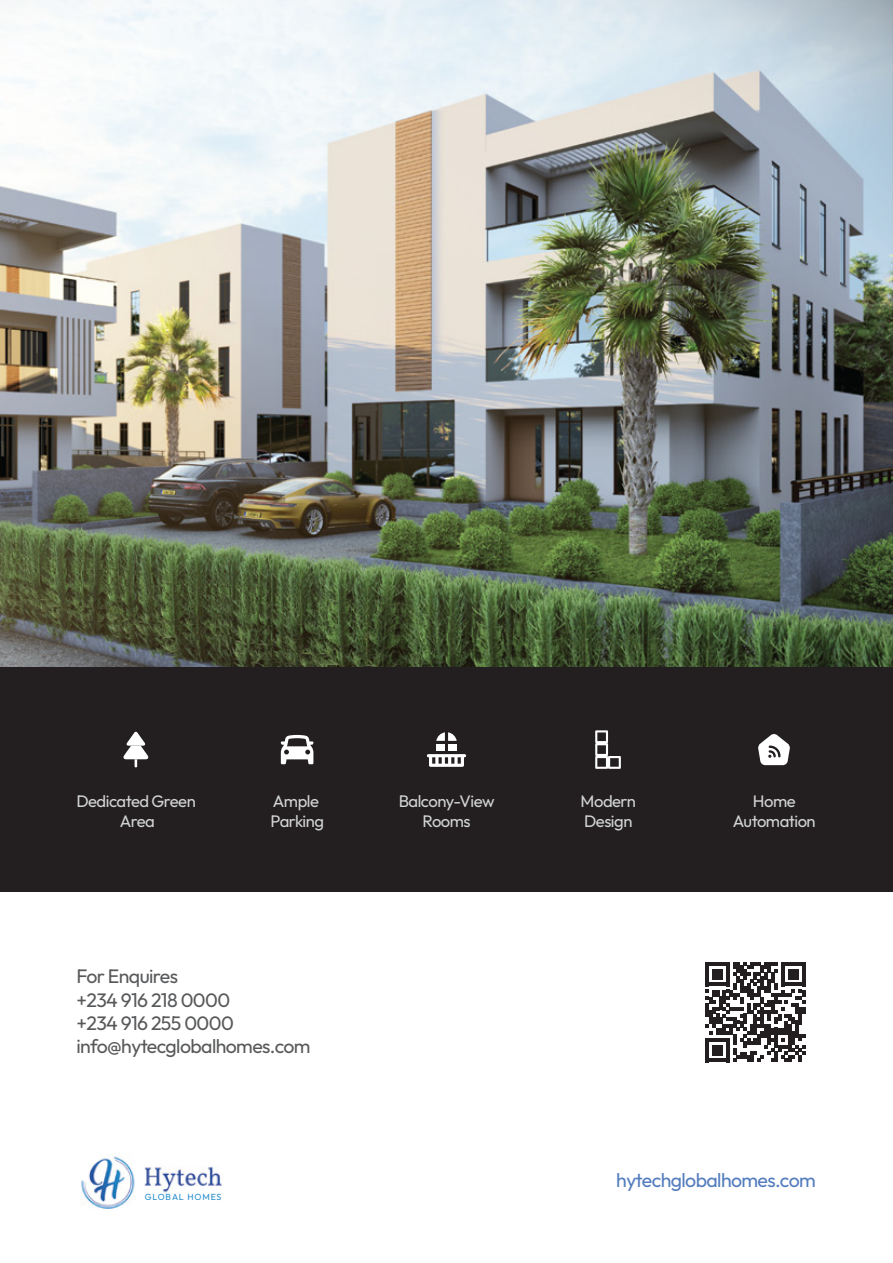
<style>
.page{position:relative;width:893px;height:1263px;background:#fff}
.page>*{position:absolute;margin:0;border:0;box-sizing:border-box;transform-origin:0 0}
.t1{font:100 19.5px/23.4px "Outfit";letter-spacing:-.03em;color:#58595b}
.t2{font:100 19.5px "Outfit";letter-spacing:-.03em;color:#547dbf}
.t3{font:100 16.65px/20px "Outfit";letter-spacing:-.03em;color:#d1d3d4;text-align:center}
.t4{font:100 8.85px "Outfit";letter-spacing:.1em;color:#278fce}
</style>
<div class="page">
<img style="left:0;top:0;width:893px;height:668px">
<img style="left:81px;top:1156px;width:54px;height:53px">
<img style="left:145px;top:1166px;width:77px;height:27px">
<div style="left:0;top:668px;width:893px;height:224px;background:#231f20"></div>
<svg style="left:123px;top:731px;width:26px;height:36px"></svg>
<svg style="left:281px;top:735px;width:33px;height:29px"></svg>
<div style="left:436px;top:744px;width:9px;height:7px;background:#fff"></div>
<svg style="left:436px;top:732px;width:21px;height:9px"></svg>
<div style="left:448px;top:744px;width:9px;height:7px;background:#fff"></div>
<svg style="left:427px;top:754px;width:39px;height:13px"></svg>
<svg style="left:595px;top:730px;width:26px;height:39px"></svg>
<svg style="left:705px;top:962px;width:100px;height:100px"></svg>
<svg style="left:758px;top:734px;width:32px;height:31px"></svg>
<p class="t3" style="left:76px;top:791px;width:121px">Dedicated Green<br>Area</p>
<p class="t3" style="left:271px;top:791px;width:55px;text-align:left">Ample<br>Parking</p>
<p class="t3" style="left:399px;top:791px;width:97px">Balcony-View<br>Rooms</p>
<p class="t3" style="left:581px;top:791px;width:57px;text-align:left">Modern<br>Design</p>
<p class="t1" style="left:76px;top:964px;width:236px">For Enquires<br>+234 916 218 0000<br>+234 916 255 0000 info@hytecglobalhomes.com</p>
<p class="t3" style="left:733px;top:791px;width:84px">Home<br>Automation</p>
<p class="t4" style="left:145px;top:1192px;width:78px">GLOBAL HOMES</p>
<p class="t2" style="left:616px;top:1169px;width:201px">hytechglobalhomes.com</p>
</div>
